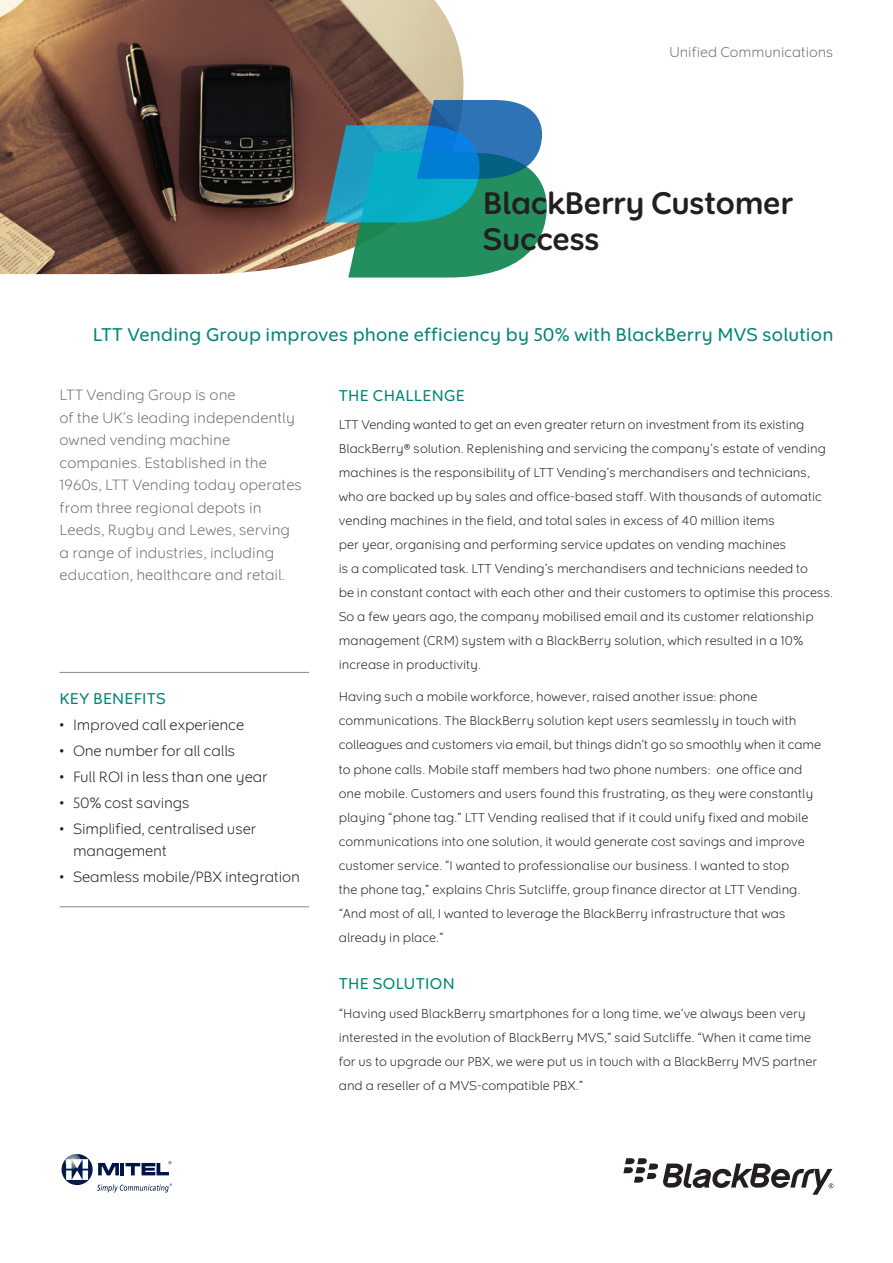
<style>
.page{position:relative;width:893px;height:1263px;background:#fff}
.page>*{position:absolute;margin:0;border:0;box-sizing:border-box;transform-origin:0 0}
.t1{font:700 33px/36px "Black Berry Love";letter-spacing:-.01em;color:#231f20}
.t2{font:600 19.5px "Black Berry Love";letter-spacing:.01em;color:#008575}
.t3{font:600 16.5px "Black Berry Love";letter-spacing:.02em;color:#008575}
.t4{font:500 15.75px/22.5px "Black Berry Love";color:#6c6d70}
.t5{font:500 15.75px/21.8px "Black Berry Love";letter-spacing:-.01em;color:#231f20}
.t6{font:500 15px "Black Berry Love";color:#6c6d70}
.t7{font:500 13.5px/24px "Black Berry Love";color:#231f20}
</style>
<div class="page">
<img style="left:0;top:0;width:463px;height:274px">
<svg style="left:623px;top:1158px;width:210px;height:37px"></svg>
<hr style="left:60px;top:672px;width:249px;height:1px;background:#939598">
<hr style="left:60px;top:906px;width:249px;height:1px;background:#939598">
<svg style="left:325px;top:100px;width:222px;height:178px"></svg>
<svg style="left:61px;top:1154px;width:111px;height:38px"></svg>
<p class="t6" style="left:669px;top:43px;width:166px">Unified Communications</p>
<h1 class="t1" style="left:483px;top:184px;width:312px">BlackBerry Customer<br>Success</h1>
<h2 class="t2" style="left:93px;top:322px;width:742px">LTT Vending Group improves phone efficiency by 50% with BlackBerry MVS solution</h2>
<p class="t4" style="left:60px;top:383px;width:244px">LTT Vending Group is one<br>of the UK’s leading independently owned vending machine companies. Established in the<br>1960s, LTT Vending today operates from three regional depots in<br>Leeds, Rugby and Lewes, serving a range of industries, including education, healthcare and retail.</p>
<p class="t3" style="left:60px;top:688px;width:98px">Key benefits</p>
<p class="t5" style="left:60px;top:713px;width:186px">• Improved call experience</p>
<p class="t5" style="left:60px;top:739px;width:177px">• One number for all calls</p>
<p class="t5" style="left:60px;top:765px;width:210px">• Full ROI in less than one year</p>
<p class="t5" style="left:60px;top:791px;width:132px">• 50% cost savings</p>
<p class="t5" style="left:73px;top:817px;width:185px;text-indent:-13px">• Simplified, centralised user management</p>
<p class="t5" style="left:60px;top:865px;width:242px">• Seamless mobile/PBX integration</p>
<p class="t3" style="left:339px;top:385px;width:127px">The Challenge</p>
<p class="t7" style="left:339px;top:412px;width:496px">LTT Vending wanted to get an even greater return on investment from its existing BlackBerry® solution. Replenishing and servicing the company’s estate of vending machines is the responsibility of LTT Vending’s merchandisers and technicians, who are backed up by sales and office-based staff. With thousands of automatic vending machines in the field, and total sales in excess of 40 million items<br>per year, organising and performing service updates on vending machines<br>is a complicated task. LTT Vending’s merchandisers and technicians needed to<br>be in constant contact with each other and their customers to optimise this process.<br>So a few years ago, the company mobilised email and its customer relationship management (CRM) system with a BlackBerry solution, which resulted in a 10% increase in productivity.</p>
<p class="t7" style="left:339px;top:685px;width:484px">Having such a mobile workforce, however, raised another issue: phone communications. The BlackBerry solution kept users seamlessly in touch with colleagues and customers via email, but things didn’t go so smoothly when it came to phone calls. Mobile staff members had two phone numbers: one office and one mobile. Customers and users found this frustrating, as they were constantly playing “phone tag.” LTT Vending realised that if it could unify fixed and mobile communications into one solution, it would generate cost savings and improve customer service. “I wanted to professionalise our business. I wanted to stop<br>the phone tag,” explains Chris Sutcliffe, group finance director at LTT Vending. “And most of all, I wanted to leverage the BlackBerry infrastructure that was already in place.”</p>
<p class="t3" style="left:339px;top:974px;width:117px">The solution</p>
<p class="t7" style="left:339px;top:1001px;width:480px">“Having used BlackBerry smartphones for a long time, we’ve always been very interested in the evolution of BlackBerry MVS,” said Sutcliffe. “When it came time for us to upgrade our PBX, we were put us in touch with a BlackBerry MVS partner and a reseller of a MVS-compatible PBX.”</p>
</div>
